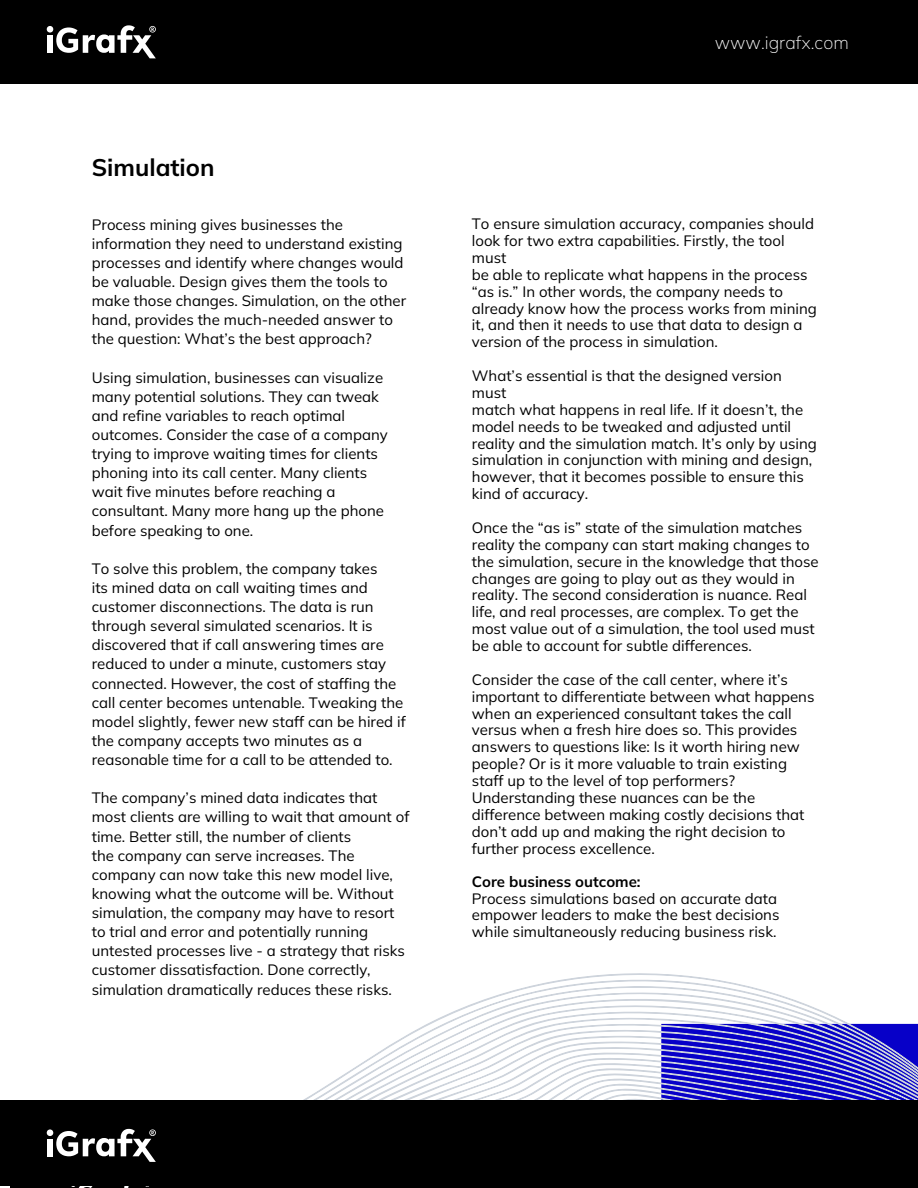
<style>
.page{position:relative;width:918px;height:1188px;background:#fff}
.page>*{position:absolute;margin:0;border:0;box-sizing:border-box;transform-origin:0 0}
.t1{font:700 24px "Mulish";color:#000}
.t2{font:200 18px "Mulish";color:#fff}
.t3{font:15px/16.8px "Mulish";color:#000}
.t4{font:700 15px "Mulish";color:#000}
</style>
<div class="page">
<div style="left:0;top:0;width:918px;height:83px;background:#000"></div>
<svg style="left:472px;top:993px;width:333px;height:11px"></svg>
<svg style="left:457px;top:1004px;width:363px;height:6px"></svg>
<svg style="left:441px;top:1010px;width:394px;height:7px"></svg>
<svg style="left:429px;top:1017px;width:419px;height:6px"></svg>
<svg style="left:418px;top:1023px;width:500px;height:6px"></svg>
<svg style="left:407px;top:1029px;width:511px;height:6px"></svg>
<svg style="left:397px;top:1035px;width:521px;height:6px"></svg>
<svg style="left:387px;top:1041px;width:531px;height:6px"></svg>
<svg style="left:379px;top:1047px;width:539px;height:5px"></svg>
<svg style="left:371px;top:1052px;width:547px;height:5px"></svg>
<svg style="left:363px;top:1057px;width:555px;height:5px"></svg>
<svg style="left:356px;top:1062px;width:562px;height:5px"></svg>
<svg style="left:348px;top:1067px;width:570px;height:5px"></svg>
<svg style="left:340px;top:1072px;width:578px;height:5px"></svg>
<svg style="left:332px;top:1077px;width:586px;height:5px"></svg>
<svg style="left:324px;top:1082px;width:594px;height:5px"></svg>
<svg style="left:316px;top:1087px;width:602px;height:5px"></svg>
<svg style="left:308px;top:1092px;width:610px;height:5px"></svg>
<svg style="left:303px;top:1097px;width:615px;height:3px"></svg>
<div style="left:11px;top:1158px;width:907px;height:30px;background:#000"></div>
<svg style="left:71px;top:1186px;width:22px;height:2px"></svg>
<svg style="left:47px;top:25px;width:109px;height:33px"></svg>
<div style="left:0;top:1100px;width:918px;height:86px;background:#000"></div>
<svg style="left:47px;top:1129px;width:109px;height:33px"></svg>
<p class="t1" style="left:92px;top:152px;width:124px">Simulation</p>
<h2 class="t3" style="left:92px;top:216px;width:253px">Process mining gives businesses the</h2>
<h1 class="t3" style="left:92px;top:235px;width:312px">information they need to understand existing</h1>
<p class="t3" style="left:92px;top:254px;width:313px">processes and identify where changes would</p>
<p class="t3" style="left:92px;top:273px;width:297px">be valuable. Design gives them the tools to</p>
<p class="t3" style="left:92px;top:292px;width:316px">make those changes. Simulation, on the other</p>
<p class="t3" style="left:92px;top:311px;width:303px">hand, provides the much-needed answer to</p>
<p class="t3" style="left:92px;top:330px;width:282px">the question: What’s the best approach?</p>
<p class="t3" style="left:92px;top:369px;width:293px">Using simulation, businesses can visualize</p>
<p class="t3" style="left:92px;top:388px;width:289px">many potential solutions. They can tweak</p>
<p class="t3" style="left:92px;top:407px;width:255px">and refine variables to reach optimal</p>
<p class="t3" style="left:92px;top:426px;width:298px">outcomes. Consider the case of a company</p>
<p class="t3" style="left:92px;top:445px;width:288px">trying to improve waiting times for clients</p>
<p class="t3" style="left:92px;top:464px;width:277px">phoning into its call center. Many clients</p>
<p class="t3" style="left:92px;top:483px;width:245px">wait five minutes before reaching a</p>
<p class="t3" style="left:92px;top:502px;width:294px">consultant. Many more hang up the phone</p>
<p class="t3" style="left:92px;top:522px;width:163px">before speaking to one.</p>
<p class="t3" style="left:92px;top:560px;width:287px">To solve this problem, the company takes</p>
<p class="t3" style="left:92px;top:579px;width:278px">its mined data on call waiting times and</p>
<p class="t3" style="left:92px;top:598px;width:283px">customer disconnections. The data is run</p>
<p class="t3" style="left:92px;top:617px;width:282px">through several simulated scenarios. It is</p>
<p class="t3" style="left:92px;top:636px;width:294px">discovered that if call answering times are</p>
<p class="t3" style="left:92px;top:655px;width:296px">reduced to under a minute, customers stay</p>
<p class="t3" style="left:92px;top:675px;width:306px">connected. However, the cost of staffing the</p>
<p class="t3" style="left:92px;top:694px;width:313px">call center becomes untenable. Tweaking the</p>
<p class="t3" style="left:92px;top:713px;width:315px">model slightly, fewer new staff can be hired if</p>
<p class="t3" style="left:92px;top:732px;width:272px">the company accepts two minutes as a</p>
<p class="t3" style="left:92px;top:751px;width:302px">reasonable time for a call to be attended to.</p>
<p class="t3" style="left:92px;top:789px;width:287px">The company’s mined data indicates that</p>
<p class="t3" style="left:92px;top:808px;width:319px">most clients are willing to wait that amount of</p>
<p class="t3" style="left:92px;top:828px;width:261px">time. Better still, the number of clients</p>
<p class="t3" style="left:92px;top:847px;width:264px">the company can serve increases. The</p>
<p class="t3" style="left:92px;top:866px;width:303px">company can now take this new model live,</p>
<p class="t3" style="left:92px;top:885px;width:304px">knowing what the outcome will be. Without</p>
<p class="t3" style="left:92px;top:904px;width:304px">simulation, the company may have to resort</p>
<p class="t3" style="left:92px;top:923px;width:278px">to trial and error and potentially running</p>
<p class="t3" style="left:92px;top:942px;width:315px">untested processes live - a strategy that risks</p>
<p class="t3" style="left:92px;top:961px;width:280px">customer dissatisfaction. Done correctly,</p>
<p class="t3" style="left:92px;top:981px;width:302px">simulation dramatically reduces these risks.</p>
<p class="t2" style="left:715px;top:30px;width:136px">www.igrafx.com</p>
<p class="t3" style="left:472px;top:215px;width:344px">To ensure simulation accuracy, companies should</p>
<p class="t3" style="left:472px;top:232px;width:314px">look for two extra capabilities. Firstly, the tool must</p>
<p class="t3" style="left:472px;top:266px;width:337px">be able to replicate what happens in the process</p>
<p class="t3" style="left:472px;top:283px;width:313px">“as is.” In other words, the company needs to</p>
<p class="t3" style="left:472px;top:300px;width:346px">already know how the process works from mining</p>
<p class="t3" style="left:472px;top:316px;width:332px">it, and then it needs to use that data to design a</p>
<p class="t3" style="left:472px;top:333px;width:248px">version of the process in simulation.</p>
<p class="t3" style="left:472px;top:367px;width:311px">What’s essential is that the designed version must</p>
<p class="t3" style="left:472px;top:401px;width:333px">match what happens in real life. If it doesn’t, the</p>
<p class="t3" style="left:472px;top:418px;width:321px">model needs to be tweaked and adjusted until</p>
<p class="t3" style="left:472px;top:435px;width:347px">reality and the simulation match. It’s only by using</p>
<p class="t3" style="left:472px;top:451px;width:342px">simulation in conjunction with mining and design,</p>
<p class="t3" style="left:472px;top:468px;width:334px">however, that it becomes possible to ensure this</p>
<p class="t3" style="left:472px;top:485px;width:118px">kind of accuracy.</p>
<p class="t3" style="left:472px;top:519px;width:332px">Once the “as is” state of the simulation matches</p>
<p class="t3" style="left:472px;top:536px;width:339px">reality the company can start making changes to</p>
<p class="t3" style="left:472px;top:553px;width:348px">the simulation, secure in the knowledge that those</p>
<p class="t3" style="left:472px;top:570px;width:324px">changes are going to play out as they would in</p>
<p class="t3" style="left:472px;top:586px;width:337px">reality. The second consideration is nuance. Real</p>
<p class="t3" style="left:472px;top:603px;width:328px">life, and real processes, are complex. To get the</p>
<p class="t3" style="left:472px;top:620px;width:344px">most value out of a simulation, the tool used must</p>
<p class="t3" style="left:472px;top:637px;width:282px">be able to account for subtle differences.</p>
<p class="t3" style="left:472px;top:671px;width:317px">Consider the case of the call center, where it’s</p>
<p class="t3" style="left:472px;top:688px;width:344px">important to differentiate between what happens</p>
<p class="t3" style="left:472px;top:705px;width:321px">when an experienced consultant takes the call</p>
<p class="t3" style="left:472px;top:721px;width:327px">versus when a fresh hire does so. This provides</p>
<p class="t3" style="left:472px;top:738px;width:330px">answers to questions like: Is it worth hiring new</p>
<p class="t3" style="left:472px;top:755px;width:317px">people? Or is it more valuable to train existing</p>
<p class="t3" style="left:472px;top:772px;width:265px">staff up to the level of top performers?</p>
<p class="t3" style="left:472px;top:789px;width:285px">Understanding these nuances can be the</p>
<p class="t3" style="left:472px;top:806px;width:334px">difference between making costly decisions that</p>
<p class="t3" style="left:472px;top:823px;width:315px">don’t add up and making the right decision to</p>
<p class="t3" style="left:472px;top:840px;width:184px">further process excellence.</p>
<p class="t4" style="left:472px;top:872px;width:170px">Core business outcome:</p>
<p class="t3" style="left:472px;top:890px;width:309px">Process simulations based on accurate data empower leaders to make the best decisions while simultaneously reducing business risk.</p>
</div>
